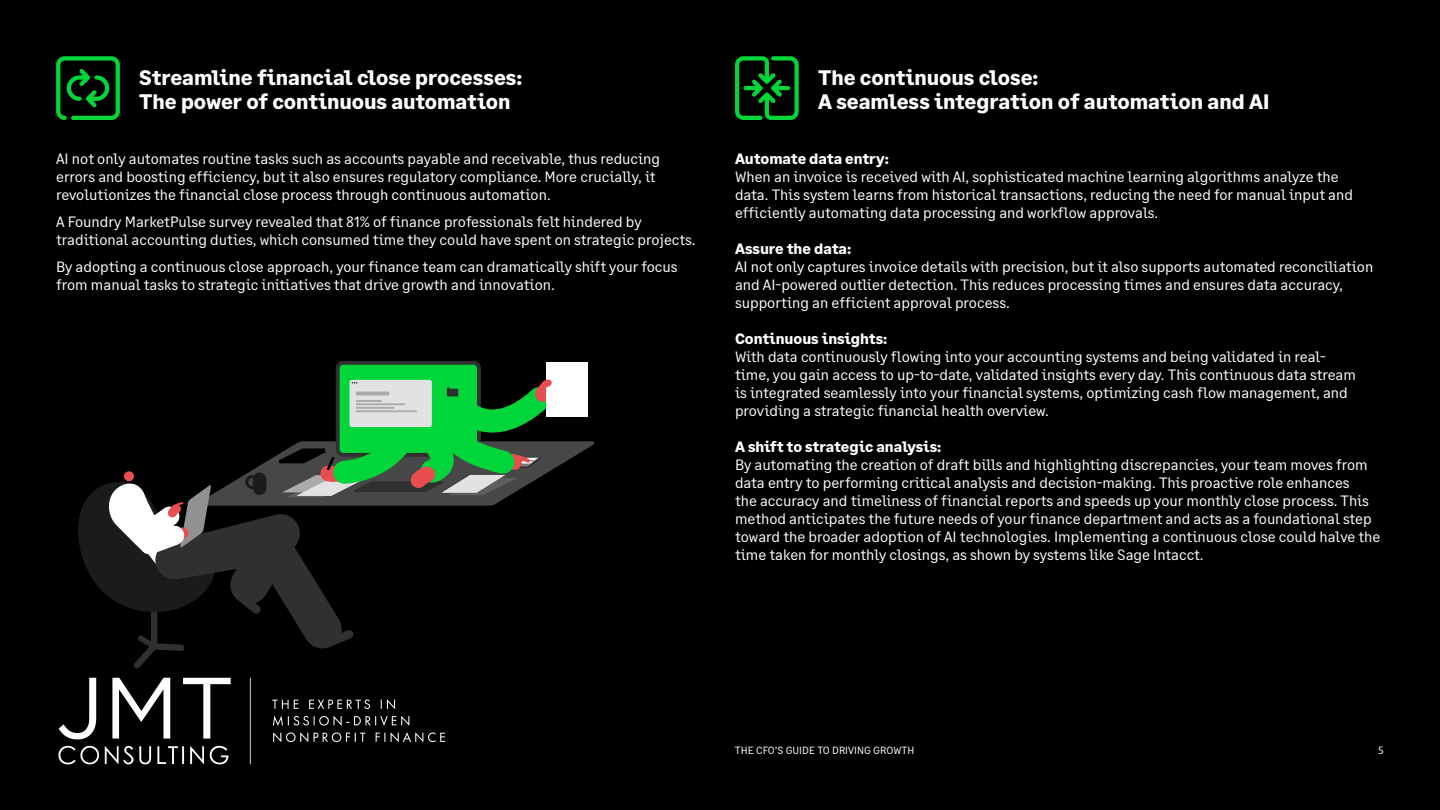
<style>
.page{position:relative;width:1440px;height:810px;background:#000}
.page>*{position:absolute;margin:0;border:0;box-sizing:border-box;transform-origin:0 0}
.t1{font:700 21px/24px "Sage Text";letter-spacing:-.005em;color:#fff}
.t2{font:15px/18px "Sage Text";color:#fff}
.t3{font:700 15px "Sage Text";color:#fff}
.t4{font:10.5px "Sage Text";color:#fff}
</style>
<div class="page">
<div style="left:336px;top:361px;width:145px;height:96px;border:4px solid #303030;border-radius:6px"></div>
<div style="left:547px;top:363px;width:41px;height:54px;background:#fff"></div>
<svg style="left:78px;top:365px;width:516px;height:304px"></svg>
<svg style="left:56px;top:56px;width:64px;height:64px"></svg>
<svg style="left:735px;top:56px;width:64px;height:64px"></svg>
<img style="left:58px;top:677px;width:387px;height:88px">
<h1 class="t1" style="left:139px;top:66px;width:385px">Streamline financial close processes:<br>The power of continuous automation</h1>
<p class="t2" style="left:56px;top:150px;width:606px">AI not only automates routine tasks such as accounts payable and receivable, thus reducing errors and boosting efficiency, but it also ensures regulatory compliance. More crucially, it revolutionizes the financial close process through continuous automation.</p>
<p class="t2" style="left:56px;top:213px;width:641px">A Foundry MarketPulse survey revealed that 81% of finance professionals felt hindered by traditional accounting duties, which consumed time they could have spent on strategic projects.</p>
<p class="t2" style="left:56px;top:258px;width:623px">By adopting a continuous close approach, your finance team can dramatically shift your focus from manual tasks to strategic initiatives that drive growth and innovation.</p>
<h1 class="t1" style="left:818px;top:66px;width:453px">The continuous close:<br>A seamless integration of automation and AI</h1>
<p class="t3" style="left:735px;top:150px;width:155px">Automate data entry:</p>
<p class="t2" style="left:735px;top:168px;width:620px">When an invoice is received with AI, sophisticated machine learning algorithms analyze the data. This system learns from historical transactions, reducing the need for manual input and efficiently automating data processing and workflow approvals.</p>
<p class="t3" style="left:735px;top:240px;width:118px">Assure the data:</p>
<p class="t2" style="left:735px;top:258px;width:640px">AI not only captures invoice details with precision, but it also supports automated reconciliation and AI-powered outlier detection. This reduces processing times and ensures data accuracy, supporting an efficient approval process.</p>
<p class="t3" style="left:735px;top:330px;width:154px">Continuous insights:</p>
<p class="t2" style="left:735px;top:348px;width:623px">With data continuously flowing into your accounting systems and being validated in real&shy;time, you gain access to up-to-date, validated insights every day. This continuous data stream is integrated seamlessly into your financial systems, optimizing cash flow management, and providing a strategic financial health overview.</p>
<p class="t3" style="left:735px;top:438px;width:208px">A shift to strategic analysis:</p>
<p class="t2" style="left:735px;top:456px;width:647px">By automating the creation of draft bills and highlighting discrepancies, your team moves from data entry to performing critical analysis and decision-making. This proactive role enhances<br>the accuracy and timeliness of financial reports and speeds up your monthly close process. This method anticipates the future needs of your finance department and acts as a foundational step toward the broader adoption of AI technologies. Implementing a continuous close could halve the time taken for monthly closings, as shown by systems like Sage Intacct.</p>
<p class="t4" style="left:735px;top:744px;width:174px">The CFO’s gui de to drivi ng growth</p>
<p class="t4" style="left:1379px;top:744px;width:7px">5</p>
</div>
